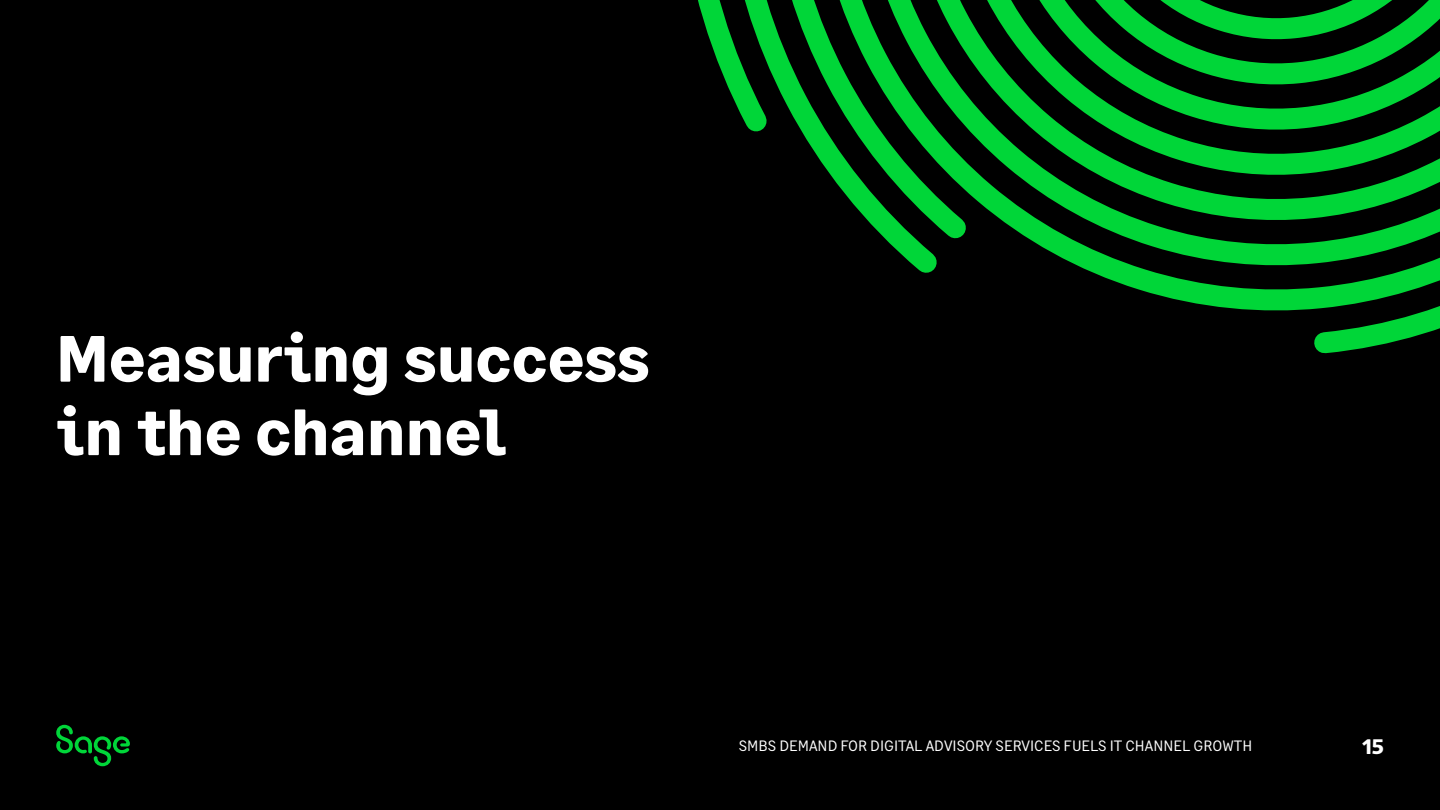
<style>
.page{position:relative;width:1440px;height:810px;background:#000}
.page>*{position:absolute;margin:0;border:0;box-sizing:border-box;transform-origin:0 0}
.t1{font:700 65.25px/73.5px "Sage Text";color:#fff}
.t2{font:700 21px "Sage Text";color:#fff}
.t3{font:15px "Sage Text";color:#fff}
</style>
<div class="page">
<svg style="left:56px;top:725px;width:74px;height:41px"></svg>
<svg style="left:698px;top:0;width:742px;height:354px"></svg>
<h1 class="t1" style="left:56px;top:323px;width:595px">Measuring success in the channel</h1>
<p class="t3" style="left:739px;top:737px;width:515px">SMBS DEMAND FOR DIGITAL ADVISORY SERVICES FUELS IT CHANNEL GROWTH</p>
<h2 class="t2" style="left:1363px;top:733px;width:23px">15</h2>
</div>
